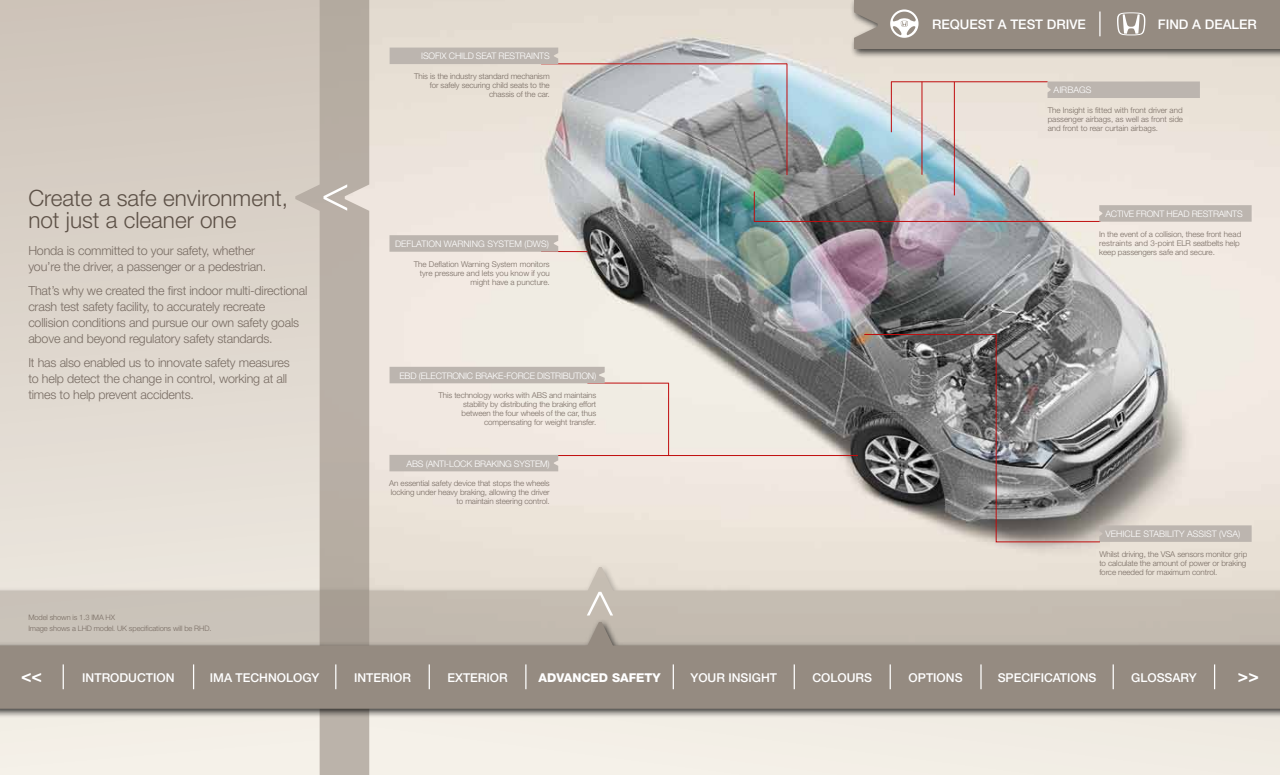
<style>
.page{position:relative;width:1280px;height:775px;background:#f2eee5}
.page>*{position:absolute;margin:0;border:0;box-sizing:border-box;transform-origin:0 0}
.t1{font:300 22.5px/22.5px "Helvetica Neue";color:#5d5147}
.t2{font:700 17.5px "Helvetica Neue";color:#fff}
.t3{font:500 13.25px "Helvetica Neue";color:#fff}
.t4{font:300 12.5px/16.2px "Helvetica Neue";letter-spacing:-.015em;color:#786c63}
.t5{font:500 12.12px "Helvetica Neue";color:#fff}
.t6{font:800 12.12px "Helvetica Neue";color:#fff}
.t7{font:300 9px "Helvetica Neue";letter-spacing:-.02em;color:#fff}
.t8{font:300 8px/9px "Helvetica Neue";letter-spacing:-.01em;color:#786c63;text-align:right}
.t9{font:300 7.5px/11.2px "Helvetica Neue";letter-spacing:-.015em;color:#786c63}
</style>
<div class="page">
<img style="left:369px;top:0;width:911px;height:563px">
<div style="left:320px;top:0;width:49px;height:775px;background:#b9afa6"></div>
<svg style="left:0;top:0;width:320px;height:775px"></svg>
<svg style="left:323px;top:184px;width:24px;height:27px"></svg>
<hr style="left:541px;top:251px;width:46px;height:1px;background:#c00d0e">
<div style="left:0;top:563px;width:1280px;height:100px;background:#eae2d7"></div>
<svg style="left:0;top:567px;width:1280px;height:51px"></svg>
<div style="left:0;top:618px;width:1280px;height:100px;background:#000;opacity:.75"></div>
<svg style="left:0;top:622px;width:1280px;height:87px;fill:#958b81"></svg>
<svg style="left:587px;top:592px;width:26px;height:23px"></svg>
<svg style="left:389px;top:235px;width:169px;height:17px"></svg>
<hr style="left:891px;top:82px;width:1px;height:50px;background:#c00d0e">
<hr style="left:954px;top:82px;width:1px;height:113px;background:#c00d0e">
<hr style="left:922px;top:82px;width:1px;height:93px;background:#c00d0e">
<hr style="left:891px;top:81px;width:157px;height:1px;background:#c00d0e">
<hr style="left:787px;top:64px;width:1px;height:111px;background:#c00d0e">
<hr style="left:541px;top:64px;width:246px;height:1px;background:#c00d0e">
<hr style="left:754px;top:221px;width:346px;height:1px;background:#c00d0e">
<hr style="left:754px;top:191px;width:1px;height:31px;background:#c00d0e">
<div style="left:1100px;top:525px;width:151px;height:17px;background:#bcb5af"></div>
<svg style="left:668px;top:382px;width:190px;height:74px"></svg>
<hr style="left:541px;top:455px;width:127px;height:1px;background:#c00d0e">
<hr style="left:587px;top:383px;width:82px;height:1px;background:#c00d0e">
<div style="left:390px;top:48px;width:168px;height:16px;background:#bcb5af"></div>
<div style="left:390px;top:367px;width:215px;height:16px;background:#bcb5af"></div>
<div style="left:389px;top:455px;width:169px;height:16px;background:#bcb5af"></div>
<div style="left:1047px;top:81px;width:153px;height:17px;background:#bcb5af"></div>
<svg style="left:864px;top:334px;width:236px;height:208px"></svg>
<svg style="left:1099px;top:205px;width:152px;height:17px"></svg>
<div style="left:850px;top:0;width:430px;height:58px;background:#000;opacity:.75"></div>
<div style="left:854px;top:0;width:426px;height:49px;background:#958b81"></div>
<hr style="left:1112px;top:664px;width:2px;height:25px;background:#fff">
<svg style="left:980px;top:664px;width:1px;height:25px"></svg>
<svg style="left:63px;top:664px;width:1px;height:25px"></svg>
<svg style="left:193px;top:664px;width:1px;height:25px"></svg>
<svg style="left:335px;top:664px;width:1px;height:25px"></svg>
<svg style="left:429px;top:664px;width:1px;height:25px"></svg>
<svg style="left:525px;top:664px;width:1px;height:25px"></svg>
<svg style="left:673px;top:664px;width:1px;height:25px"></svg>
<svg style="left:794px;top:664px;width:1px;height:25px"></svg>
<hr style="left:889px;top:664px;width:2px;height:25px;background:#fff">
<svg style="left:1214px;top:664px;width:1px;height:25px"></svg>
<h1 class="t1" style="left:28px;top:186px;width:261px">Create a safe environment, not just a cleaner one</h1>
<h3 class="t4" style="left:28px;top:242px;width:239px">Honda is committed to your safety, whether you’re the driver, a passenger or a pedestrian.</h3>
<h3 class="t4" style="left:28px;top:282px;width:281px">That’s why we created the first indoor multi-directional crash test safety facility, to accurately recreate collision conditions and pursue our own safety goals above and beyond regulatory safety standards.</h3>
<h3 class="t4" style="left:28px;top:354px;width:263px">It has also enabled us to innovate safety measures to help detect the change in control, working at all times to help prevent accidents.</h3>
<p class="t9" style="left:28px;top:611px;width:185px">Model shown is 1.3 IMA HX<br>Image shows a LHD model. UK specifications will be RHD.</p>
<p class="t7" style="left:421px;top:51px;width:40px">ISOFix Child</p>
<p class="t7" style="left:476px;top:51px;width:12px">Seat</p>
<p class="t7" style="left:499px;top:51px;width:12px">Restraints</p>
<p class="t8" style="left:414px;top:71px;width:137px">This is the industry standard mechanism for safely securing child seats to the chassis of the car.</p>
<p class="t7" style="left:395px;top:238px;width:13px">Deflation</p>
<p class="t7" style="left:444px;top:238px;width:15px">Warning</p>
<p class="t7" style="left:487px;top:238px;width:13px">System</p>
<p class="t7" style="left:524px;top:238px;width:26px">(DWS)</p>
<p class="t8" style="left:414px;top:259px;width:137px">The Deflation Warning System monitors tyre pressure and lets you know if you might have a puncture.</p>
<p class="t7" style="left:399px;top:370px;width:33px">EBD (Electronic</p>
<p class="t7" style="left:475px;top:370px;width:13px">Brake</p>
<p class="t7" style="left:503px;top:370px;width:10px">-force</p>
<p class="t7" style="left:537px;top:370px;width:12px">Distribution</p>
<p class="t7" style="left:594px;top:370px;width:4px">)</p>
<p class="t8" style="left:438px;top:391px;width:159px">This technology works with ABS and maintains stability by distributing the braking effort between the four wheels of the car, thus compensating for weight transfer.</p>
<p class="t7" style="left:407px;top:458px;width:50px">ABS (Anti -lock</p>
<p class="t7" style="left:474px;top:458px;width:12px">Braking</p>
<p class="t7" style="left:514px;top:458px;width:13px">System</p>
<p class="t7" style="left:548px;top:458px;width:4px">)</p>
<p class="t8" style="left:389px;top:479px;width:162px">An essential safety device that stops the wheels locking under heavy braking, allowing the driver to maintain steering control.</p>
<h3 class="t3" style="left:932px;top:16px;width:155px">REQUEST A TEST DRIVE</h3>
<h3 class="t3" style="left:1158px;top:16px;width:101px">FIND A DEALER</h3>
<p class="t7" style="left:1054px;top:85px;width:12px">Airbags</p>
<p class="t8" style="left:1048px;top:105px;width:137px;text-align:justify">The Insight is fitted with front driver and passenger airbags, as well as front side and front to rear curtain airbags.</p>
<p class="t7" style="left:1105px;top:208px;width:38px">ACTIVE front</p>
<p class="t7" style="left:1166px;top:208px;width:7px">head</p>
<p class="t7" style="left:1192px;top:208px;width:7px">restraints</p>
<p class="t8" style="left:1099px;top:229px;width:144px;text-align:left">In the event of a collision, these front head restraints and 3-point ELR seatbelts help keep passengers safe and secure.</p>
<p class="t7" style="left:1105px;top:528px;width:12px">Vehicle</p>
<p class="t7" style="left:1143px;top:528px;width:12px">Stability</p>
<p class="t7" style="left:1187px;top:528px;width:12px">Assist</p>
<p class="t7" style="left:1219px;top:528px;width:23px">(VSA)</p>
<p class="t8" style="left:1099px;top:549px;width:149px;text-align:justify">Whilst driving, the VSA sensors monitor grip to calculate the amount of power or braking force needed for maximum control.</p>
<h2 class="t2" style="left:21px;top:664px;width:23px">&lt;&lt;</h2>
<h3 class="t5" style="left:82px;top:670px;width:94px">INTRODUCTION</h3>
<h3 class="t5" style="left:210px;top:670px;width:111px">IMA TECHNOLOGY</h3>
<h3 class="t5" style="left:354px;top:670px;width:58px">INTERIOR</h3>
<h3 class="t5" style="left:447px;top:670px;width:62px">EXTERIOR</h3>
<h3 class="t6" style="left:539px;top:670px;width:123px">ADVANCED SAFETY</h3>
<h3 class="t5" style="left:690px;top:670px;width:88px">YOUR INSIGHT</h3>
<h3 class="t5" style="left:812px;top:670px;width:61px">COLOURS</h3>
<h3 class="t5" style="left:909px;top:670px;width:55px">OPTIONS</h3>
<h3 class="t5" style="left:998px;top:670px;width:100px">SPECIFICATIONS</h3>
<h3 class="t5" style="left:1131px;top:670px;width:67px">GLOSSARY</h3>
<h2 class="t2" style="left:1238px;top:664px;width:23px">&gt;&gt;</h2>
</div>
